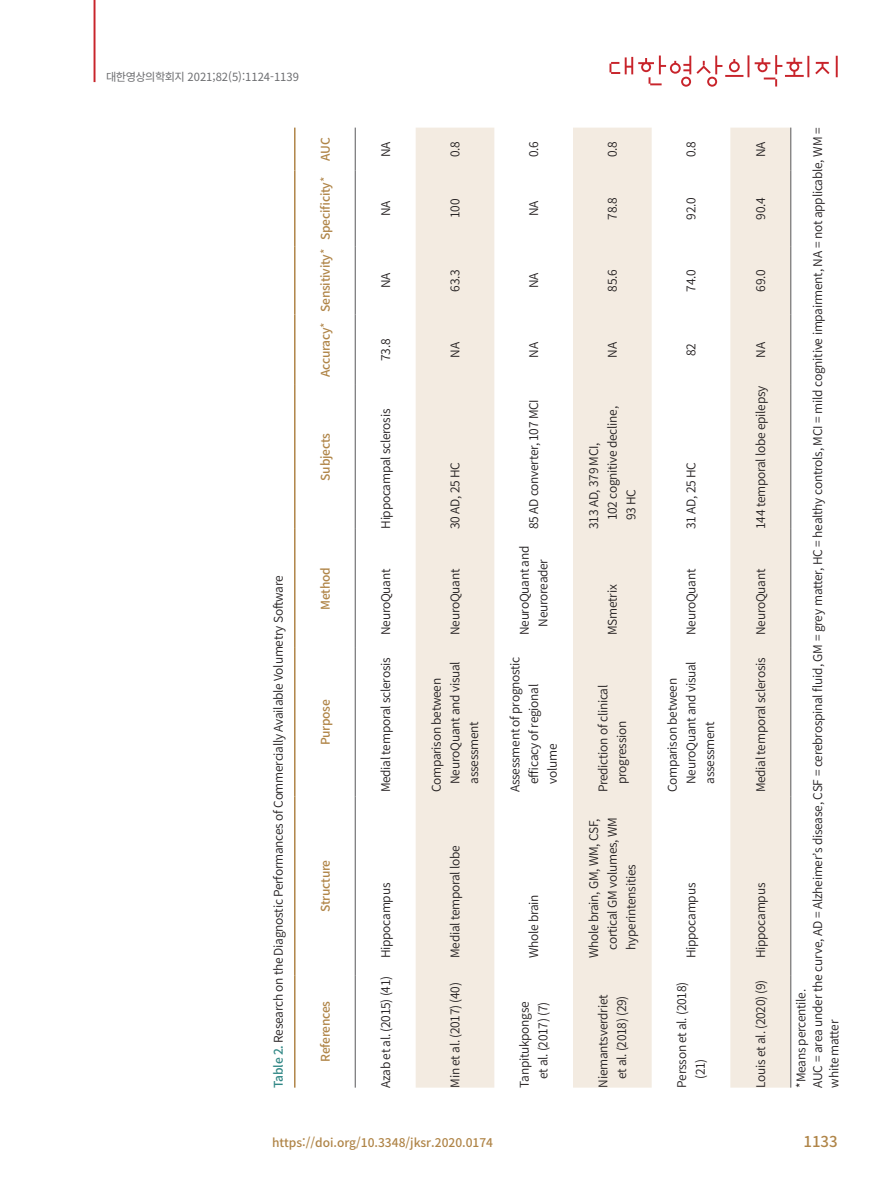
<style>
.page{position:relative;width:893px;height:1191px;background:#fff}
.page>*{position:absolute;margin:0;border:0;box-sizing:border-box;transform-origin:0 0}
.t1{font:500 15px "Noto Sans CJ Kkr";color:#b08548}
.t2{font:600 12px/18.8px "Noto Sans CJ Kkr";letter-spacing:-.02em;color:#231f20}
.t3{font:500 12px "Noto Sans CJ Kkr";letter-spacing:-.02em;color:#b08548}
.t4{font:500 12px "Noto Sans CJ Kkr";color:#b08548}
.t5{font:11.25px "Noto Sans CJ Kkr";color:#6c6d70}
.s1{font-weight:600}
.s2{font-weight:500;color:#328886}
</style>
<div class="page">
<hr style="left:94px;top:0;width:1px;height:82px;background:#c8242b">
<svg style="left:609px;top:55px;width:229px;height:32px"></svg>
<svg style="left:416px;top:128px;width:374px;height:959px;fill:#f3ebe1"></svg>
<hr style="left:294px;top:975px;width:2px;height:112px;background:#b08548">
<hr style="left:294px;top:796px;width:2px;height:179px;background:#b08548">
<hr style="left:294px;top:648px;width:2px;height:148px;background:#b08548">
<hr style="left:294px;top:529px;width:2px;height:119px;background:#b08548">
<hr style="left:294px;top:385px;width:2px;height:144px;background:#b08548">
<hr style="left:294px;top:314px;width:2px;height:71px;background:#b08548">
<hr style="left:294px;top:246px;width:2px;height:68px;background:#b08548">
<hr style="left:294px;top:171px;width:2px;height:75px;background:#b08548">
<hr style="left:294px;top:128px;width:2px;height:43px;background:#b08548">
<hr style="left:790px;top:975px;width:1px;height:112px;background:#57585a">
<hr style="left:790px;top:796px;width:1px;height:179px;background:#57585a">
<hr style="left:790px;top:648px;width:1px;height:148px;background:#57585a">
<hr style="left:790px;top:529px;width:1px;height:119px;background:#57585a">
<hr style="left:790px;top:385px;width:1px;height:144px;background:#57585a">
<hr style="left:790px;top:314px;width:1px;height:71px;background:#57585a">
<hr style="left:790px;top:246px;width:1px;height:68px;background:#57585a">
<hr style="left:790px;top:171px;width:1px;height:75px;background:#57585a">
<hr style="left:790px;top:128px;width:1px;height:43px;background:#57585a">
<hr style="left:355px;top:975px;width:1px;height:112px;background:#57585a">
<hr style="left:355px;top:796px;width:1px;height:179px;background:#57585a">
<hr style="left:355px;top:648px;width:1px;height:148px;background:#57585a">
<hr style="left:355px;top:529px;width:1px;height:119px;background:#57585a">
<hr style="left:355px;top:385px;width:1px;height:144px;background:#57585a">
<hr style="left:355px;top:314px;width:1px;height:71px;background:#57585a">
<hr style="left:355px;top:246px;width:1px;height:68px;background:#57585a">
<hr style="left:355px;top:171px;width:1px;height:75px;background:#57585a">
<hr style="left:355px;top:128px;width:1px;height:43px;background:#57585a">
<p class="t5" style="left:106px;top:70px;width:194px">대한영상의학회지 2021;82(5):1124-1139</p>
<p class="t3" style="left:319px;top:161px;width:25px;rotate:-90deg">AUC</p>
<p class="t3" style="left:319px;top:377px;width:202px;rotate:-90deg">Accuracy<span class="s1">*</span> Sensitivity<span class="s1">*</span> Specificity<span class="s1">*</span></p>
<p class="t3" style="left:319px;top:480px;width:49px;rotate:-90deg">Subjects</p>
<p class="t2" style="left:269px;top:1087px;width:514px;rotate:-90deg"><span class="s2">Table 2.</span> Research on the Diagnostic Performances of Commercially Available Volumetry Software</p>
<p class="t3" style="left:319px;top:609px;width:44px;rotate:-90deg">Method</p>
<p class="t3" style="left:319px;top:745px;width:48px;rotate:-90deg">Purpose</p>
<p class="t3" style="left:319px;top:912px;width:53px;rotate:-90deg">Structure</p>
<p class="t3" style="left:319px;top:1061px;width:62px;rotate:-90deg">References</p>
<p class="t2" style="left:377px;top:157px;width:17px;rotate:-90deg">NA</p>
<p class="t2" style="left:377px;top:216px;width:17px;rotate:-90deg">NA</p>
<p class="t2" style="left:377px;top:288px;width:17px;rotate:-90deg">NA</p>
<p class="t2" style="left:377px;top:361px;width:24px;rotate:-90deg">73.8</p>
<p class="t2" style="left:377px;top:529px;width:122px;rotate:-90deg">Hippocampal sclerosis</p>
<p class="t2" style="left:377px;top:635px;width:68px;rotate:-90deg">NeuroQuant</p>
<p class="t2" style="left:377px;top:792px;width:136px;rotate:-90deg">Medial temporal sclerosis</p>
<p class="t2" style="left:377px;top:958px;width:77px;rotate:-90deg">Hippocampus</p>
<p class="t2" style="left:377px;top:1087px;width:113px;rotate:-90deg">Azab et al. (2015) (41)</p>
<p class="t2" style="left:446px;top:157px;width:17px;rotate:-90deg">0.8</p>
<p class="t2" style="left:446px;top:218px;width:21px;rotate:-90deg">100</p>
<p class="t2" style="left:446px;top:291px;width:24px;rotate:-90deg">63.3</p>
<p class="t2" style="left:446px;top:357px;width:17px;rotate:-90deg">NA</p>
<p class="t2" style="left:446px;top:529px;width:68px;rotate:-90deg">30 AD, 25 HC</p>
<p class="t2" style="left:446px;top:635px;width:68px;rotate:-90deg">NeuroQuant</p>
<p class="t2" style="left:427px;top:784px;width:124px;text-indent:-9px;rotate:-90deg">Comparison between<br>NeuroQuant and visual assessment</p>
<p class="t2" style="left:446px;top:958px;width:114px;rotate:-90deg">Medial temporal lobe</p>
<p class="t2" style="left:446px;top:1087px;width:107px;rotate:-90deg">Min et al. (2017) (40)</p>
<p class="t2" style="left:525px;top:157px;width:17px;rotate:-90deg">0.6</p>
<p class="t2" style="left:525px;top:216px;width:17px;rotate:-90deg">NA</p>
<p class="t2" style="left:525px;top:288px;width:17px;rotate:-90deg">NA</p>
<p class="t2" style="left:525px;top:357px;width:17px;rotate:-90deg">NA</p>
<p class="t2" style="left:525px;top:529px;width:131px;rotate:-90deg">85 AD converter, 107 MCI</p>
<p class="t2" style="left:515px;top:635px;width:91px;text-align:center;rotate:-90deg">NeuroQuant and<br>Neuroreader</p>
<p class="t2" style="left:506px;top:784px;width:129px;text-indent:-9px;rotate:-90deg">Assessment of prognostic efficacy of regional volume</p>
<p class="t2" style="left:525px;top:958px;width:65px;rotate:-90deg">Whole brain</p>
<p class="t2" style="left:515px;top:1087px;width:88px;text-align:right;rotate:-90deg">Tanpitukpongse et al. (2017) (7)</p>
<p class="t2" style="left:603px;top:157px;width:17px;rotate:-90deg">0.8</p>
<p class="t2" style="left:603px;top:220px;width:24px;rotate:-90deg">78.8</p>
<p class="t2" style="left:603px;top:291px;width:24px;rotate:-90deg">85.6</p>
<p class="t2" style="left:603px;top:357px;width:17px;rotate:-90deg">NA</p>
<p class="t2" style="left:585px;top:520px;width:116px;text-indent:-9px;rotate:-90deg">313 AD, 379 MCI,<br>102 cognitive decline,<br>93 HC</p>
<p class="t2" style="left:603px;top:635px;width:52px;rotate:-90deg">MSmetrix</p>
<p class="t2" style="left:594px;top:784px;width:101px;text-indent:-9px;rotate:-90deg">Prediction of clinical progression</p>
<p class="t2" style="left:585px;top:949px;width:134px;text-align:justify;text-indent:-9px;rotate:-90deg">Whole brain, GM, WM, CSF, cortical GM volumes, WM hyperintensities</p>
<p class="t2" style="left:594px;top:1087px;width:94px;text-align:right;rotate:-90deg">Niemantsverdriet et al. (2018) (29)</p>
<p class="t2" style="left:682px;top:157px;width:17px;rotate:-90deg">0.8</p>
<p class="t2" style="left:682px;top:220px;width:24px;rotate:-90deg">92.0</p>
<p class="t2" style="left:682px;top:291px;width:24px;rotate:-90deg">74.0</p>
<p class="t2" style="left:682px;top:356px;width:14px;rotate:-90deg">82</p>
<p class="t2" style="left:682px;top:529px;width:68px;rotate:-90deg">31 AD, 25 HC</p>
<p class="t2" style="left:682px;top:635px;width:68px;rotate:-90deg">NeuroQuant</p>
<p class="t2" style="left:663px;top:784px;width:124px;text-indent:-9px;rotate:-90deg">Comparison between<br>NeuroQuant and visual assessment</p>
<p class="t2" style="left:682px;top:958px;width:77px;rotate:-90deg">Hippocampus</p>
<p class="t2" style="left:673px;top:1079px;width:99px;text-indent:-9px;rotate:-90deg">Persson et al. (2018) (21)</p>
<p class="t2" style="left:751px;top:157px;width:17px;rotate:-90deg">NA</p>
<p class="t2" style="left:751px;top:220px;width:24px;rotate:-90deg">90.4</p>
<p class="t2" style="left:751px;top:291px;width:24px;rotate:-90deg">69.0</p>
<p class="t2" style="left:751px;top:357px;width:17px;rotate:-90deg">NA</p>
<p class="t2" style="left:751px;top:529px;width:145px;rotate:-90deg">144 temporal lobe epilepsy</p>
<p class="t2" style="left:751px;top:635px;width:68px;rotate:-90deg">NeuroQuant</p>
<p class="t2" style="left:751px;top:792px;width:136px;rotate:-90deg">Medial temporal sclerosis</p>
<p class="t2" style="left:751px;top:958px;width:77px;rotate:-90deg">Hippocampus</p>
<p class="t2" style="left:751px;top:1087px;width:109px;rotate:-90deg">Louis et al. (2020) (9)</p>
<p class="t2" style="left:793px;top:1087px;width:961px;line-height:16.5px;rotate:-90deg">*Means percentile.<br>AUC = area under the curve, AD = Alzheimer’s disease, CSF = cerebrospinal fluid, GM = grey matter, HC = healthy controls, MCI = mild cognitive impairment, NA = not applicable, WM = white matter</p>
<p class="t4" style="left:272px;top:1135px;width:222px">https://doi.org/10.3348/jksr.2020.0174</p>
<p class="t1" style="left:803px;top:1132px;width:36px">1133</p>
</div>
